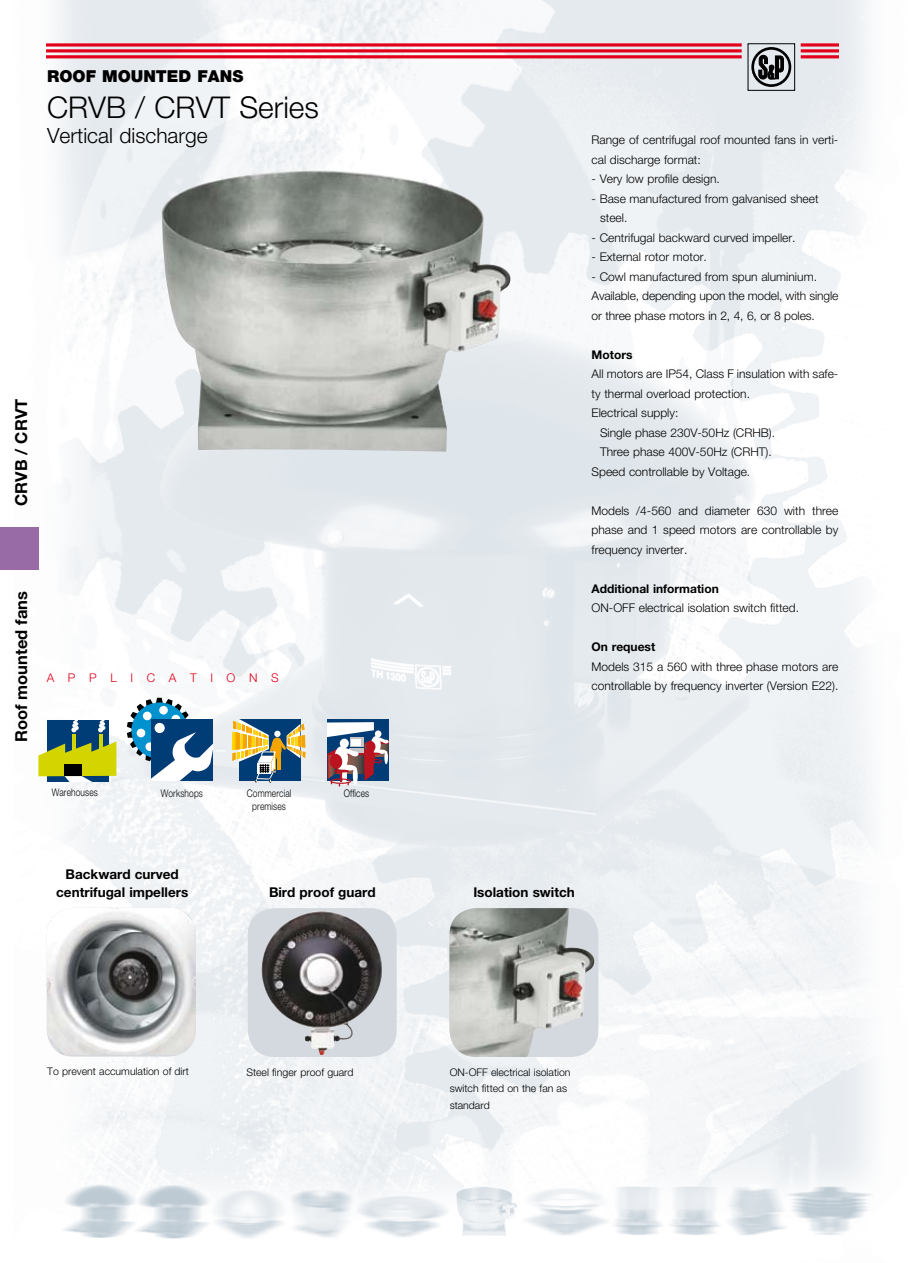
<style>
.page{position:relative;width:915px;height:1263px;background:#fff}
.page>*{position:absolute;margin:0;border:0;box-sizing:border-box;transform-origin:0 0}
.t1{font:300 30px "Helvetica Neue";color:#000}
.t2{font:300 21px "Helvetica Neue";color:#000}
.t3{font:700 16.5px "Helvetica Neue";color:#000}
.t4{font:900 16.5px "Helvetica Neue";color:#000}
.t5{font:700 13.5px/18px "Helvetica Neue";color:#000;text-align:center}
.t6{font:300 12px/19.5px "Helvetica Neue";color:#000}
.t7{font:700 12px "Helvetica Neue";color:#000}
.t8{font:300 12px "Helvetica Neue";letter-spacing:1.135em;color:#e2001a}
.t9{font:300 10.5px/16.5px "Helvetica Neue";color:#000}
.t10{font:300 10.5px/13.5px "Helvetica Neue";color:#000;text-align:center;scale:.8 1}
</style>
<div class="page">
<img style="left:38px;top:0;width:834px;height:1239px">
<div style="left:751px;top:47px;width:40px;height:40px;border:3px solid #000;border-radius:50%"></div>
<svg style="left:758px;top:55px;width:25px;height:24px"></svg>
<svg style="left:47px;top:43px;width:694px;height:4px"></svg>
<hr style="left:47px;top:49px;width:694px;height:3px;background:#e2001a">
<hr style="left:47px;top:55px;width:694px;height:3px;background:#e2001a">
<svg style="left:800px;top:43px;width:38px;height:4px"></svg>
<hr style="left:800px;top:49px;width:38px;height:3px;background:#e2001a">
<hr style="left:800px;top:55px;width:38px;height:3px;background:#e2001a">
<div style="left:0;top:527px;width:38px;height:43px;background:#986ba6"></div>
<img style="left:161px;top:170px;width:354px;height:282px">
<img style="left:47px;top:908px;width:149px;height:147px">
<div style="left:248px;top:908px;width:148px;height:149px;background:#d3d9de;border-radius:27px"></div>
<img style="left:260px;top:911px;width:126px;height:144px">
<div style="left:48px;top:720px;width:61px;height:61px;background:#003c76"></div>
<svg style="left:71px;top:720px;width:8px;height:12px"></svg>
<svg style="left:98px;top:720px;width:7px;height:12px"></svg>
<svg style="left:38px;top:741px;width:78px;height:40px"></svg>
<hr style="left:72px;top:734px;width:4px;height:18px;background:#d3d400">
<hr style="left:99px;top:734px;width:3px;height:18px;background:#d3d400">
<div style="left:64px;top:764px;width:18px;height:12px;background:#000"></div>
<svg style="left:127px;top:698px;width:86px;height:83px"></svg>
<div style="left:154px;top:723px;width:11px;height:10px;background:#fff;border-radius:50%"></div>
<svg style="left:232px;top:719px;width:73px;height:64px"></svg>
<div style="left:327px;top:719px;width:62px;height:62px;background:#003c76"></div>
<svg style="left:327px;top:722px;width:62px;height:65px"></svg>
<img style="left:449px;top:908px;width:149px;height:149px">
<h3 class="t3" style="left:11px;top:506px;width:108px;rotate:-90deg">CRVB / CRVT</h3>
<h3 class="t3" style="left:11px;top:742px;width:153px;rotate:-90deg">Roof mounted fans</h3>
<h3 class="t4" style="left:47px;top:66px;width:198px">ROOF MOUNTED FANS</h3>
<h1 class="t1" style="left:47px;top:89px;width:273px">CRVB / CRVT Series</h1>
<h2 class="t2" style="left:47px;top:123px;width:162px">Vertical discharge</h2>
<p class="t6" style="left:591px;top:130px;width:248px">Range of centrifugal roof mounted fans in verti&shy;cal discharge format:</p>
<p class="t6" style="left:591px;top:169px;width:130px">- Very low profile design.</p>
<p class="t6" style="left:600px;top:188px;width:220px;text-indent:-9px">- Base manufactured from galvanised sheet steel.</p>
<p class="t6" style="left:591px;top:227px;width:205px">- Centrifugal backward curved impeller.</p>
<p class="t6" style="left:591px;top:247px;width:117px">- External rotor motor.</p>
<p class="t6" style="left:591px;top:266px;width:248px">- Cowl manufactured from spun aluminium.<br>Available, depending upon the model, with single or three phase motors in 2, 4, 6, or 8 poles.</p>
<p class="t7" style="left:591px;top:347px;width:42px">Motors</p>
<p class="t6" style="left:591px;top:364px;width:248px">All motors are IP54, Class F insulation with safe-</p>
<p class="t6" style="left:591px;top:383px;width:160px">ty thermal overload protection.</p>
<p class="t6" style="left:591px;top:403px;width:88px">Electrical supply:</p>
<p class="t6" style="left:600px;top:422px;width:176px">Single phase 230V-50Hz (CRHB).</p>
<p class="t6" style="left:600px;top:442px;width:173px">Three phase 400V-50Hz (CRHT).</p>
<p class="t6" style="left:591px;top:461px;width:160px">Speed controllable by Voltage.</p>
<p class="t6" style="left:591px;top:500px;width:248px;text-align:justify">Models /4-560 and diameter 630 with three phase and 1 speed motors are controllable by frequency inverter.</p>
<p class="t7" style="left:591px;top:581px;width:129px">Additional information</p>
<p class="t6" style="left:591px;top:598px;width:209px">ON-OFF electrical isolation switch fitted.</p>
<p class="t7" style="left:591px;top:640px;width:65px">On request</p>
<p class="t6" style="left:591px;top:656px;width:248px">Models 315 a 560 with three phase motors are controllable by frequency inverter (Version E22).</p>
<p class="t8" style="left:47px;top:671px;width:233px">APPLICATIONS</p>
<p class="t10" style="left:52px;top:785px;width:59px">Warehouses</p>
<p class="t10" style="left:161px;top:786px;width:54px">Workshops</p>
<p class="t10" style="left:247px;top:786px;width:57px">Commercial premises</p>
<p class="t10" style="left:343px;top:786px;width:34px">Offices</p>
<p class="t5" style="left:56px;top:865px;width:134px">Backward curved centrifugal impellers</p>
<p class="t5" style="left:269px;top:883px;width:108px">Bird proof guard</p>
<p class="t5" style="left:473px;top:883px;width:103px">Isolation switch</p>
<p class="t9" style="left:47px;top:1063px;width:143px">To prevent accumulation of dirt</p>
<p class="t9" style="left:246px;top:1063px;width:109px">Steel finger proof guard</p>
<p class="t9" style="left:449px;top:1063px;width:122px">ON-OFF electrical isolation switch fitted on the fan as standard</p>
</div>
